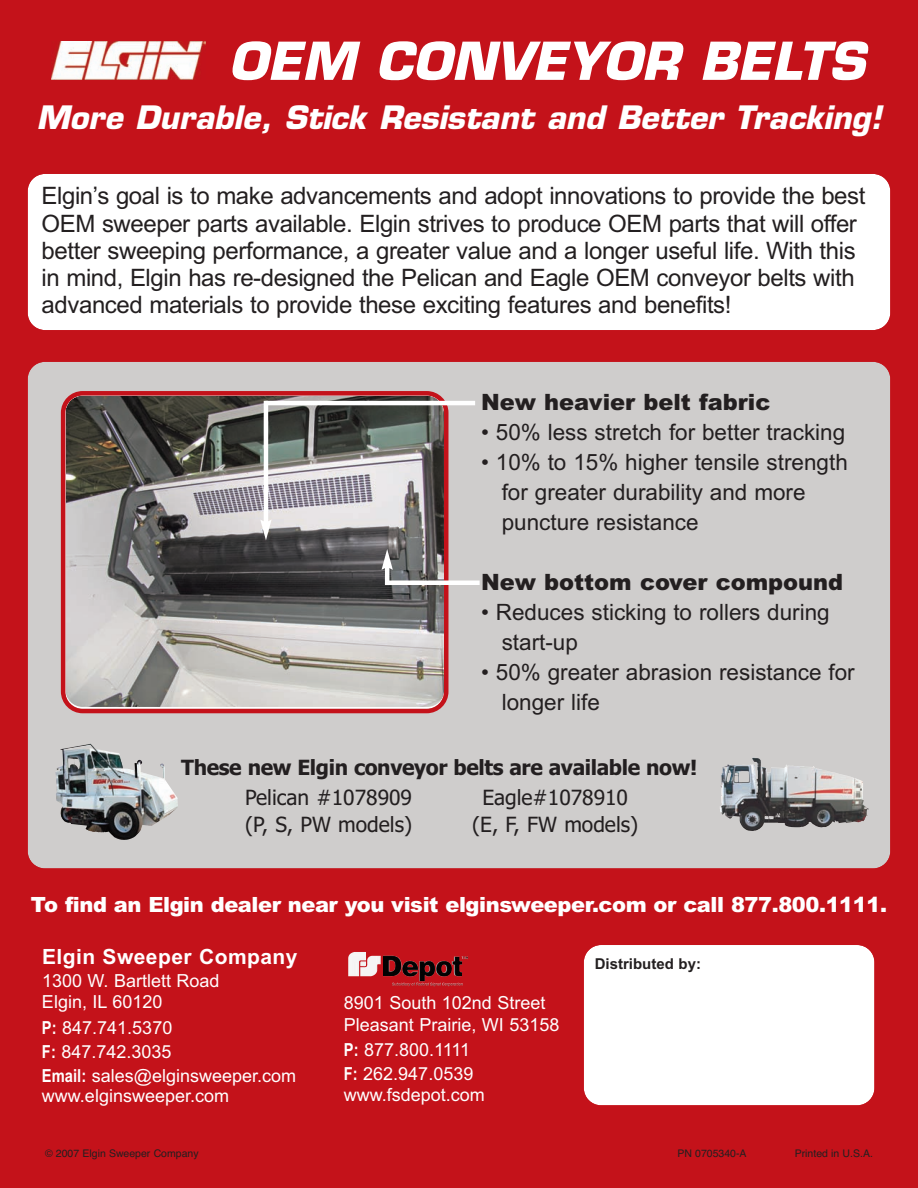
<style>
.page{position:relative;width:918px;height:1188px;background:#c4121a}
.page>*{position:absolute;margin:0;border:0;box-sizing:border-box;transform-origin:0 0}
.t1{font:italic 700 51px "Eurostile";color:#fff}
.t2{font:italic 700 31.5px "Eurostile";color:#fff}
.t3{font:24px/27.3px "Arial";letter-spacing:-.015em;color:#231f20}
.t4{font:22.5px/30px "Arial";color:#231f20}
.t5{font:900 22.5px "Arial";color:#231f20}
.t6{font:900 21px "Arial";letter-spacing:-.02em;color:#fff}
.t7{font:21px/27px "Tahoma";color:#231f20}
.t8{font:700 21px "Tahoma";letter-spacing:-.02em;color:#231f20}
.t9{font:700 21px "Arial";letter-spacing:.02em;color:#fff}
.t10{font:18px/24.2px "Arial";color:#fff}
.t11{font:700 15px "Arial";color:#231f20}
.t12{font:10.5px "Helvetica";color:#231f20}
.s1{font-family:"Arial Narrow";font-weight:700}
</style>
<div class="page">
<img style="left:51px;top:41px;width:155px;height:38px">
<div style="left:28px;top:362px;width:862px;height:506px;background:#cfcdcc;border-radius:17px"></div>
<img style="left:765px;top:765px;width:104px;height:63px">
<img style="left:348px;top:952px;width:54px;height:24px">
<div style="left:584px;top:945px;width:290px;height:160px;background:#fff;border-radius:17px"></div>
<div style="left:583px;top:944px;width:292px;height:162px;border:1px solid #c4121a;border-radius:18px"></div>
<img style="left:60px;top:744px;width:59px;height:15px">
<div style="left:28px;top:174px;width:862px;height:156px;background:#fff;border-radius:17px"></div>
<div style="left:27px;top:173px;width:864px;height:158px;border:1px solid #c4121a;border-radius:18px"></div>
<svg style="left:61px;top:391px;width:387px;height:322px"></svg>
<hr style="left:266px;top:401px;width:209px;height:4px;background:#fff">
<hr style="left:264px;top:401px;width:4px;height:123px;background:#fff">
<svg style="left:260px;top:520px;width:12px;height:20px"></svg>
<div style="left:389px;top:580px;width:91px;height:5px;background:#fff"></div>
<hr style="left:385px;top:566px;width:4px;height:19px;background:#fff">
<svg style="left:382px;top:549px;width:11px;height:21px"></svg>
<h1 class="t1" style="left:228px;top:42px;width:649px">OEM CONVEYOR BELTS</h1>
<h2 class="t2" style="left:36px;top:106px;width:853px">More Durable, Stick Resistant and Better Tracking!</h2>
<p class="t3" style="left:42px;top:182px;width:825px">Elgin’s goal is to make advancements and adopt innovations to provide the best OEM sweeper parts available. Elgin strives to produce OEM parts that will offer better sweeping performance, a greater value and a longer useful life. With this in mind, Elgin has re-designed the Pelican and Eagle OEM conveyor belts with advanced materials to provide these exciting features and benefits!</p>
<p class="t5" style="left:481px;top:389px;width:291px">New heavier belt fabric</p>
<p class="t4" style="left:481px;top:417px;width:366px">• 50% less stretch for better tracking</p>
<p class="t4" style="left:502px;top:447px;width:348px;text-indent:-21px">• 10% to 15% higher tensile strength for greater durability and more puncture resistance</p>
<p class="t5" style="left:481px;top:569px;width:364px">New bottom cover compound</p>
<p class="t4" style="left:502px;top:597px;width:330px;text-indent:-21px">• Reduces sticking to rollers during start-up</p>
<p class="t4" style="left:502px;top:657px;width:355px;text-indent:-21px">• 50% greater abrasion resistance for longer life</p>
<p class="t8" style="left:181px;top:755px;width:517px">These new Elgin conveyor belts are available now!</p>
<p class="t7" style="left:245px;top:784px;width:169px">Pelican #1078909 (P, S, PW models)</p>
<p class="t7" style="left:472px;top:785px;width:168px;text-align:center">Eagle#1078910 (E, F, FW models)</p>
<p class="t6" style="left:31px;top:893px;width:858px">To find an Elgin dealer near you visit elginsweeper.com or call 877.800.1111.</p>
<p class="t9" style="left:42px;top:944px;width:257px">Elgin Sweeper Company</p>
<p class="t10" style="left:42px;top:970px;width:179px;line-height:21.6px">1300 W. Bartlett Road<br>Elgin, IL 60120</p>
<p class="t10" style="left:42px;top:1015px;width:256px"><span class="s1">P:</span> 847.741.5370<br><span class="s1">F:</span> 847.742.3035<br><span class="s1">Email:</span> sales@elginsweeper.com</p>
<p class="t10" style="left:42px;top:1084px;width:189px">www.elginsweeper.com</p>
<p class="t12" style="left:45px;top:1147px;width:155px">© 2007 Elgin Sweeper Company</p>
<p class="t10" style="left:344px;top:992px;width:217px;line-height:21.6px">8901 South 102nd Street<br>Pleasant Prairie, WI 53158</p>
<p class="t10" style="left:344px;top:1038px;width:131px"><span class="s1">P:</span> 877.800.1111<br><span class="s1">F:</span> 262.947.0539</p>
<p class="t10" style="left:344px;top:1082px;width:143px">www.fsdepot.com</p>
<p class="t11" style="left:595px;top:955px;width:108px">Distributed by:</p>
<p class="t12" style="left:677px;top:1148px;width:71px">PN 0705340-A</p>
<p class="t12" style="left:795px;top:1148px;width:80px">Printed in U.S.A.</p>
</div>
